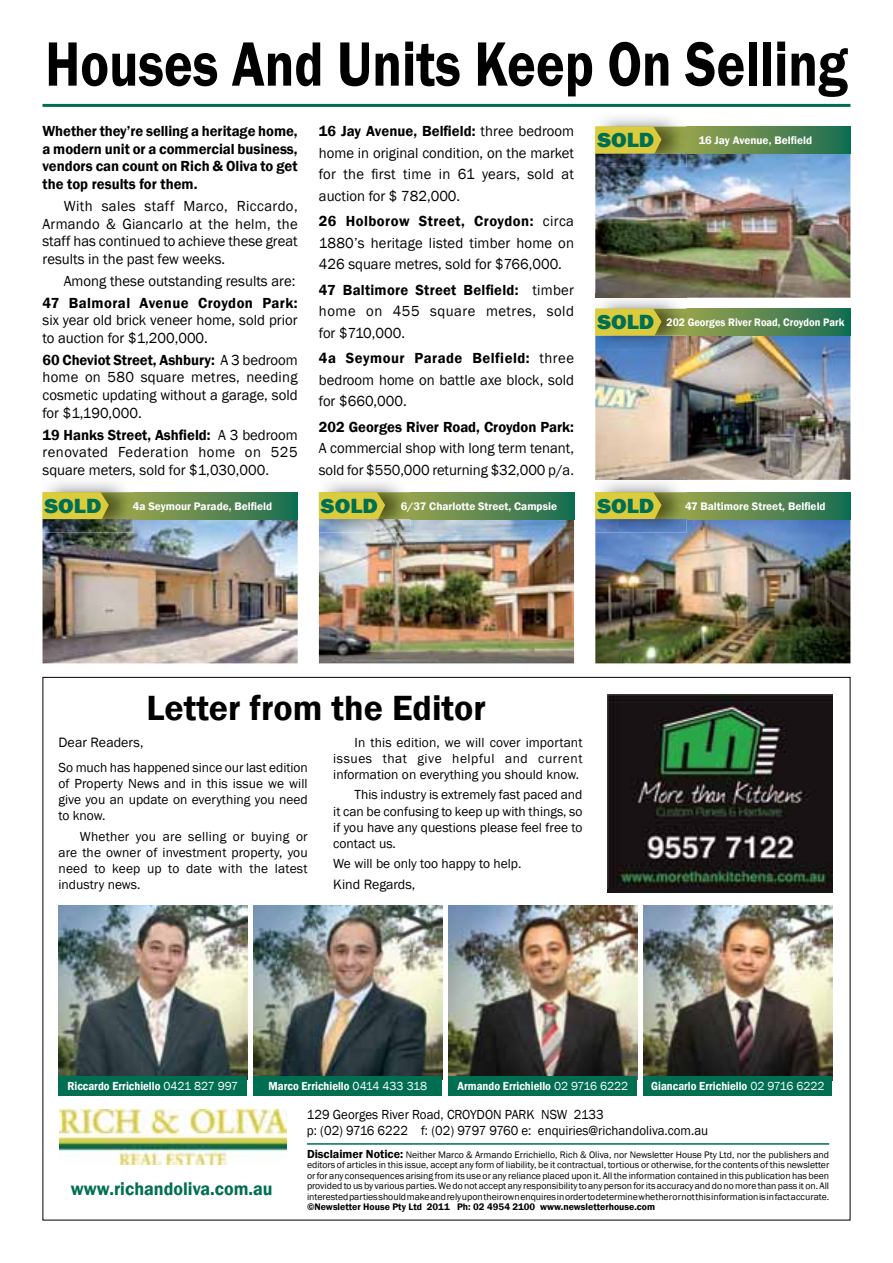
<style>
.page{position:relative;width:893px;height:1263px;background:#fff}
.page>*{position:absolute;margin:0;border:0;box-sizing:border-box;transform-origin:0 0}
.t1{font:600 64.8px "Franklin Gothic";color:#000;scale:.83 1}
.t2{font:600 36px "Franklin Gothic";color:#000}
.t3{font:800 21.15px "Franklin Gothic";color:#006e51;scale:1.07 1}
.t4{font:600 18.75px "Franklin Gothic";color:#006e51;scale:.96 1}
.t5{font:15px/21.5px "Franklin Gothic";color:#000;text-align:justify}
.t6{font:600 15px/17.7px "Franklin Gothic";color:#000;text-align:justify}
.t7{font:600 15px "Franklin Gothic";letter-spacing:.03em;color:#000}
.t8{font:13.95px "Franklin Gothic";color:#000}
.t9{font:13.5px/16.2px "Franklin Gothic";color:#000;text-align:justify}
.t10{font:13.5px/16.5px "Franklin Gothic";color:#000;scale:.96 1}
.t11{font:600 12px "Franklin Gothic";color:#fff;scale:.9 1}
.t12{font:600 11.25px "Franklin Gothic";color:#fff}
.t13{font:600 11.25px "Franklin Gothic";color:#fff;scale:.93 1}
.t14{font:9.75px/10.5px "Franklin Gothic";color:#000;text-align:justify}
.t15{font:600 9.75px "Franklin Gothic";color:#000}
.s1{font-weight:600}
.s2{font-weight:800;font-size:21.15px;color:#006e51}
.s3{font-weight:400}
.s4{font-weight:600;font-size:12px}
</style>
<div class="page">
<img style="left:60px;top:1110px;width:226px;height:54px">
<div style="left:608px;top:695px;width:225px;height:198px;background:#181314"></div>
<img style="left:608px;top:695px;width:225px;height:193px">
<img style="left:449px;top:905px;width:188px;height:171px">
<img style="left:253px;top:905px;width:189px;height:171px">
<img style="left:58px;top:905px;width:189px;height:171px">
<div style="left:58px;top:1076px;width:189px;height:20px;background:#006e51"></div>
<img style="left:644px;top:905px;width:188px;height:171px">
<div style="left:644px;top:1076px;width:188px;height:20px;background:#006e51"></div>
<div style="left:449px;top:1076px;width:188px;height:20px;background:#006e51"></div>
<div style="left:253px;top:1076px;width:189px;height:20px;background:#006e51"></div>
<hr style="left:307px;top:1143px;width:522px;height:2px;background:#006e51">
<img style="left:595px;top:153px;width:255px;height:145px">
<div style="left:687px;top:126px;width:163px;height:27px;background:linear-gradient(to right,#98a14d,#196d52)"></div>
<img style="left:595px;top:126px;width:92px;height:41px">
<svg style="left:595px;top:126px;width:67px;height:27px;background:#d3c63e"></svg>
<img style="left:595px;top:335px;width:255px;height:145px">
<div style="left:687px;top:309px;width:163px;height:26px;background:linear-gradient(to right,#98a14d,#196d52)"></div>
<img style="left:595px;top:294px;width:92px;height:4px">
<img style="left:595px;top:309px;width:92px;height:40px">
<svg style="left:595px;top:309px;width:67px;height:26px;background:#d3c63c"></svg>
<img style="left:595px;top:519px;width:255px;height:144px">
<div style="left:687px;top:492px;width:163px;height:27px;background:linear-gradient(to right,#98a14d,#196d52)"></div>
<img style="left:595px;top:477px;width:92px;height:3px">
<img style="left:595px;top:492px;width:92px;height:41px">
<svg style="left:595px;top:492px;width:67px;height:27px;background:#d3c53d"></svg>
<img style="left:319px;top:519px;width:255px;height:144px">
<div style="left:410px;top:492px;width:164px;height:27px;background:linear-gradient(to right,#98a14d,#1a6e52)"></div>
<img style="left:319px;top:492px;width:91px;height:41px">
<svg style="left:319px;top:492px;width:66px;height:27px;background:#d4c63d"></svg>
<img style="left:43px;top:519px;width:255px;height:144px">
<div style="left:134px;top:492px;width:164px;height:27px;background:linear-gradient(to right,#98a14d,#186d52)"></div>
<img style="left:43px;top:492px;width:91px;height:41px">
<svg style="left:43px;top:492px;width:66px;height:27px;background:#d3c63c"></svg>
<hr style="left:43px;top:104px;width:807px;height:3px;background:#006e51">
<h1 class="t1" style="left:45px;top:24px;width:968px">Houses And Units Keep On Selling</h1>
<h3 class="t3" style="left:597px;top:126px;width:55px">SOLD</h3>
<p class="t12" style="left:699px;top:134px;width:115px">16 Jay Avenue, Belfield</p>
<p class="t5" style="left:319px;top:121px;width:257px"><span class="s1">16 Jay Avenue, Belfield:</span> three bedroom home in original condition, on the market for the first time in 61 years, sold at auction for $ 782,000.</p>
<p class="t5" style="left:319px;top:211px;width:257px"><span class="s1">26 Holborow Street, Croydon:</span> circa 1880’s heritage listed timber home on 426 square metres, sold for $766,000.</p>
<p class="t5" style="left:319px;top:279px;width:257px"><span class="s1">47 Baltimore Street Belfield:</span> timber home on 455 square metres, sold for $710,000.</p>
<p class="t5" style="left:319px;top:348px;width:257px"><span class="s1">4a Seymour Parade Belfield:</span> three bedroom home on battle axe block, sold for $660,000.</p>
<p class="t6" style="left:319px;top:418px;width:257px">202 Georges River Road, Croydon Park:</p>
<p class="t5" style="left:319px;top:438px;width:257px">A commercial shop with long term tenant, sold for $550,000 returning $32,000 p/a.</p>
<p class="t6" style="left:43px;top:123px;width:257px">Whether they’re selling a heritage home, a modern unit or a commercial business, vendors can count on Rich &amp; Oliva to get the top results for them.</p>
<p class="t5" style="left:43px;top:197px;width:257px;line-height:17.7px;text-indent:21px">With sales staff Marco, Riccardo, Armando &amp; Giancarlo at the helm, the staff has continued to achieve these great results in the past few weeks.</p>
<p class="t5" style="left:64px;top:270px;width:233px">Among these outstanding results are:</p>
<p class="t7" style="left:43px;top:293px;width:257px">47 Balmoral Avenue Croydon Park:</p>
<p class="t5" style="left:43px;top:312px;width:257px;line-height:17.7px">six year old brick veneer home, sold prior to auction for $1,200,000.</p>
<p class="t5" style="left:43px;top:351px;width:257px;line-height:17.7px"><span class="s1">60 Cheviot Street, Ashbury:</span> A 3 bedroom home on 580 square metres, needing cosmetic updating without a garage, sold for $1,190,000.</p>
<p class="t5" style="left:43px;top:426px;width:257px;line-height:17.7px"><span class="s1">19 Hanks Street, Ashfield:</span> A 3 bedroom renovated Federation home on 525 square meters, sold for $1,030,000.</p>
<p class="t13" style="left:597px;top:315px;width:267px"><span class="s2">SOLD</span> 202 Georges River Road, Croydon Park</p>
<h3 class="t3" style="left:45px;top:492px;width:55px">SOLD</h3>
<p class="t12" style="left:133px;top:499px;width:141px">4a Seymour Parade, Belfield</p>
<p class="t12" style="left:321px;top:499px;width:238px"><span class="s2">SOLD</span> 6/37 Charlotte Street, Campsie</p>
<h3 class="t3" style="left:597px;top:492px;width:55px">SOLD</h3>
<p class="t12" style="left:685px;top:499px;width:142px">47 Baltimore Street, Belfield</p>
<h2 class="t2" style="left:146px;top:685px;width:341px">Letter from the Editor</h2>
<p class="t8" style="left:58px;top:733px;width:87px">Dear Readers,</p>
<p class="t9" style="left:58px;top:759px;width:251px">So much has happened since our last edition of Property News and in this issue we will give you an update on everything you need to know.</p>
<p class="t9" style="left:58px;top:828px;width:251px;text-indent:21px">Whether you are selling or buying or are the owner of investment property, you need to keep up to date with the latest industry news.</p>
<p class="t9" style="left:333px;top:734px;width:251px;text-indent:21px">In this edition, we will cover important issues that give helpful and current information on everything you should know.</p>
<p class="t9" style="left:333px;top:787px;width:251px;text-indent:21px">This industry is extremely fast paced and it can be confusing to keep up with things, so if you have any questions please feel free to contact us.</p>
<p class="t9" style="left:333px;top:856px;width:190px">We will be only too happy to help.</p>
<p class="t8" style="left:333px;top:876px;width:84px">Kind Regards,</p>
<p class="t11" style="left:67px;top:1078px;width:191px">Riccardo Errichiello <span class="s3">0421 827 997</span></p>
<p class="t11" style="left:269px;top:1078px;width:178px">Marco Errichiello <span class="s3">0414 433 318</span></p>
<p class="t11" style="left:458px;top:1078px;width:191px">Armando Errichiello <span class="s3">02 9716 6222</span></p>
<p class="t11" style="left:651px;top:1078px;width:194px">Giancarlo Errichiello <span class="s3">02 9716 6222</span></p>
<p class="t4" style="left:71px;top:1177px;width:212px">www.richandoliva.com.au</p>
<p class="t10" style="left:307px;top:1106px;width:420px">129 Georges River Road, CROYDON PARK NSW 2133<br>p: (02) 9716 6222 f: (02) 9797 9760 e: enquiries@richandoliva.com.au</p>
<p class="t14" style="left:307px;top:1149px;width:524px"><span class="s4">Disclaimer Notice:</span> Neither Marco &amp; Armando Errichiello, Rich &amp; Oliva, nor Newsletter House Pty Ltd, nor the publishers and editors of articles in this issue, accept any form of liability, be it contractual, tortious or otherwise, for the contents of this newsletter or for any consequences arising from its use or any reliance placed upon it. All the information contained in this publication has been provided to us by various parties. We do not accept any responsibility to any person for its accuracy and do no more than pass it on. All interested parties should make and rely upon their own enquires in order to determine whether or not this information is in fact accurate.</p>
<p class="t15" style="left:307px;top:1201px;width:350px">©Newsletter House Pty Ltd 2011 Ph: 02 4954 2100 www.newsletterhouse.com</p>
</div>
